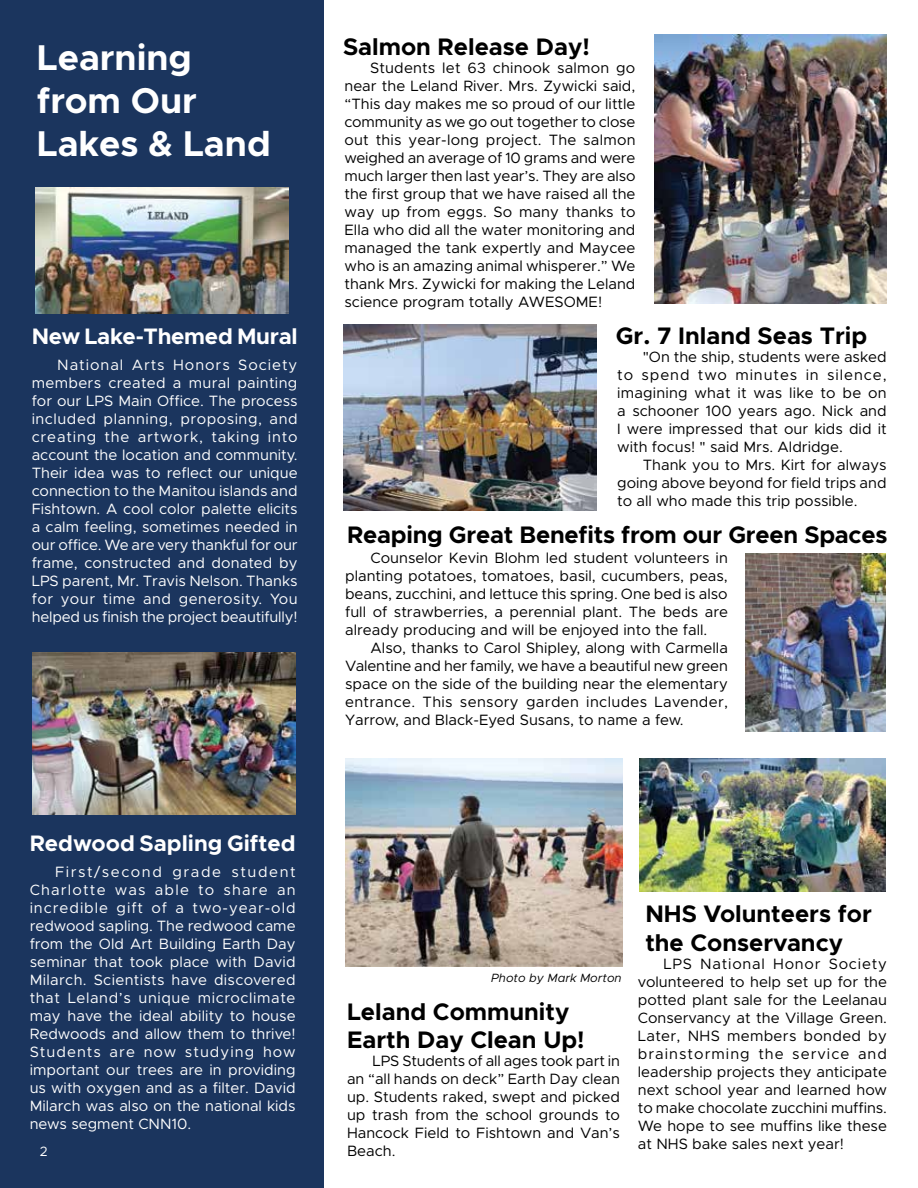
<style>
.page{position:relative;width:918px;height:1188px;background:#fff}
.page>*{position:absolute;margin:0;border:0;box-sizing:border-box;transform-origin:0 0}
.t1{font:700 36px/43.2px "Metropolis";color:#fff}
.t2{font:700 24px/28.8px "Metropolis";color:#000}
.t3{font:700 22.5px "Metropolis";color:#fff}
.t4{font:15px/18px "Metropolis";color:#000;text-align:justify}
.t5{font:15px/18px "Metropolis";color:#fff;text-align:justify}
.t6{font:13.5px "Metropolis";color:#fff}
.t7{font:italic 12px "Metropolis";color:#000}
</style>
<div class="page">
<div style="left:0;top:0;width:324px;height:1188px;background:#1b355e"></div>
<img style="left:36px;top:188px;width:252px;height:125px">
<img style="left:654px;top:35px;width:233px;height:268px">
<img style="left:344px;top:324px;width:253px;height:187px">
<img style="left:32px;top:652px;width:264px;height:163px">
<img style="left:746px;top:554px;width:140px;height:178px">
<img style="left:639px;top:758px;width:247px;height:133px">
<img style="left:346px;top:758px;width:276px;height:208px">
<h1 class="t1" style="left:37px;top:36px;width:235px">Learning from Our<br>Lakes &amp; Land</h1>
<h3 class="t3" style="left:32px;top:322px;width:267px">New Lake-Themed Mural</h3>
<p class="t5" style="left:32px;top:355px;width:268px;text-indent:26px">National Arts Honors Society members created a mural painting for our LPS Main Office. The process included planning, proposing, and creating the artwork, taking into account the location and community.<br>Their idea was to reflect our unique connection to the Manitou islands and Fishtown. A cool color palette elicits a calm feeling, sometimes needed in our office. We are very thankful for our frame, constructed and donated by LPS parent, Mr. Travis Nelson. Thanks for your time and generosity. You helped us finish the project beautifully!</p>
<h3 class="t3" style="left:30px;top:829px;width:267px">Redwood Sapling Gifted</h3>
<p class="t5" style="left:30px;top:862px;width:268px;text-indent:26px">First/second grade student Charlotte was able to share an incredible gift of a two-year-old redwood sapling. The redwood came from the Old Art Building Earth Day seminar that took place with David Milarch. Scientists have discovered that Leland’s unique microclimate may have the ideal ability to house Redwoods and allow them to thrive!<br>Students are now studying how important our trees are in providing us with oxygen and as a filter. David Milarch was also on the national kids news segment CNN10.</p>
<p class="t6" style="left:40px;top:1143px;width:9px">2</p>
<h2 class="t2" style="left:343px;top:32px;width:248px">Salmon Release Day!</h2>
<p class="t4" style="left:345px;top:59px;width:293px;text-indent:26px">Students let 63 chinook salmon go near the Leland River. Mrs. Zywicki said, “This day makes me so proud of our little community as we go out together to close out this year-long project. The salmon weighed an average of 10 grams and were much larger then last year’s. They are also the first group that we have raised all the way up from eggs. So many thanks to Ella who did all the water monitoring and managed the tank expertly and Maycee who is an amazing animal whisperer.” We thank Mrs. Zywicki for making the Leland science program totally AWESOME!</p>
<h2 class="t2" style="left:616px;top:321px;width:253px">Gr. 7 Inland Seas Trip</h2>
<p class="t4" style="left:617px;top:348px;width:271px;text-indent:26px">"On the ship, students were asked to spend two minutes in silence, imagining what it was like to be on a schooner 100 years ago. Nick and I were impressed that our kids did it with focus! " said Mrs. Aldridge.</p>
<p class="t4" style="left:617px;top:456px;width:271px;text-indent:26px">Thank you to Mrs. Kirt for always going above beyond for field trips and to all who made this trip possible.</p>
<h2 class="t2" style="left:347px;top:521px;width:542px">Reaping Great Benefits from our Green Spaces</h2>
<p class="t4" style="left:345px;top:549px;width:385px;text-indent:26px">Counselor Kevin Blohm led student volunteers in planting potatoes, tomatoes, basil, cucumbers, peas, beans, zucchini, and lettuce this spring. One bed is also full of strawberries, a perennial plant. The beds are already producing and will be enjoyed into the fall.</p>
<p class="t4" style="left:345px;top:639px;width:385px;text-indent:26px">Also, thanks to Carol Shipley, along with Carmella Valentine and her family, we have a beautiful new green space on the side of the building near the elementary entrance. This sensory garden includes Lavender, Yarrow, and Black-Eyed Susans, to name a few.</p>
<p class="t7" style="left:491px;top:970px;width:132px">Photo by Mark Morton</p>
<h2 class="t2" style="left:347px;top:997px;width:239px">Leland Community<br>Earth Day Clean Up!</h2>
<p class="t4" style="left:347px;top:1052px;width:275px;text-indent:26px">LPS Students of all ages took part in an “all hands on deck” Earth Day clean up. Students raked, swept and picked up trash from the school grounds to Hancock Field to Fishtown and Van’s Beach.</p>
<h2 class="t2" style="left:645px;top:900px;width:228px">NHS Volunteers for the Conservancy</h2>
<p class="t4" style="left:638px;top:955px;width:251px;text-indent:26px">LPS National Honor Society volunteered to help set up for the potted plant sale for the Leelanau Conservancy at the Village Green.<br>Later, NHS members bonded by brainstorming the service and leadership projects they anticipate next school year and learned how to make chocolate zucchini muffins.<br>We hope to see muffins like these at NHS bake sales next year!</p>
</div>
